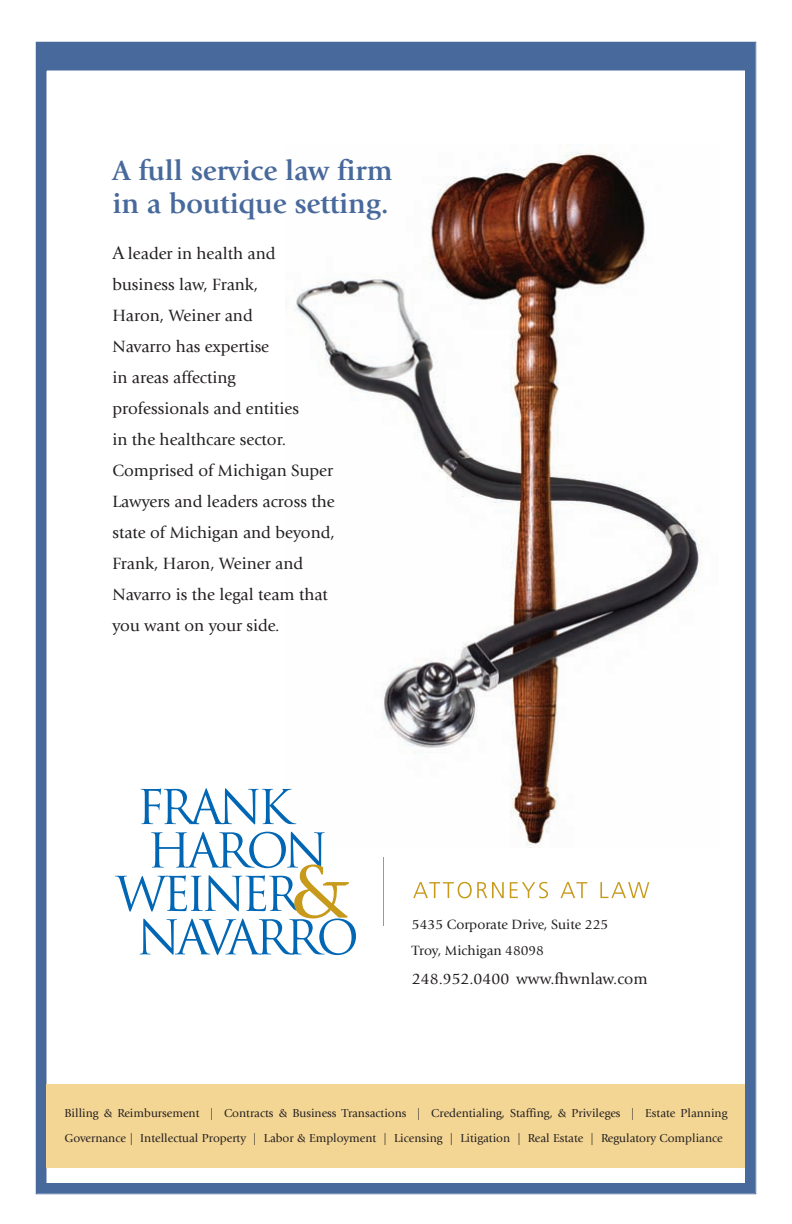
<style>
.page{position:relative;width:792px;height:1224px;background:#fff}
.page>*{position:absolute;margin:0;border:0;box-sizing:border-box;transform-origin:0 0}
.t1{font:700 29px/33px "Giovanni";letter-spacing:-.005em;color:#48699b}
.t2{font:17px/31px "Giovanni";color:#231f20}
.t3{font:16px "Giovanni";color:#231f20}
.t4{font:14px/26px "Giovanni";color:#231f20}
.t5{font:12px/24.5px "Giovanni";color:#231f20}
.s1{font-size:19px}
</style>
<div class="page">
<div style="left:36px;top:42px;width:720px;height:1152px;background:#48699b"></div>
<div style="left:46px;top:70px;width:700px;height:1114px;background:#fff"></div>
<img style="left:290px;top:151px;width:413px;height:697px">
<svg style="left:141px;top:788px;width:155px;height:36px"></svg>
<svg style="left:115px;top:832px;width:241px;height:123px"></svg>
<svg style="left:413px;top:882px;width:91px;height:16px"></svg>
<svg style="left:510px;top:882px;width:38px;height:16px"></svg>
<svg style="left:561px;top:882px;width:26px;height:16px"></svg>
<svg style="left:600px;top:882px;width:49px;height:16px"></svg>
<hr style="left:383px;top:857px;width:1px;height:69px;background:#c79a1b">
<div style="left:46px;top:1084px;width:700px;height:84px;background:#f3d594"></div>
<h1 class="t1" style="left:112px;top:156px;width:281px">A full service law firm in a boutique setting.</h1>
<p class="t2" style="left:112px;top:239px;width:224px"><span class="s1">A</span> leader in health and business law, Frank,<br>Haron, Weiner and<br>Navarro has expertise<br>in areas affecting professionals and entities<br>in the healthcare sector.<br>Comprised of Michigan Super<br>Lawyers and leaders across the state of Michigan and beyond,<br>Frank, Haron, Weiner and<br>Navarro is the legal team that you want on your side.</p>
<p class="t4" style="left:412px;top:913px;width:198px">5435 Corporate Drive, Suite 225<br>Troy, Michigan 48098</p>
<p class="t3" style="left:412px;top:973px;width:237px">248.952.0400 www.fhwnlaw.com</p>
<p class="t5" style="left:64px;top:1102px;width:665px">Billing &amp; Reimbursement | Contracts &amp; Business Transactions | Credentialing, Staffing, &amp; Privileges | Estate Planning<br>Governance | Intellectual Property | Labor &amp; Employment | Licensing | Litigation | Real Estate | Regulatory Compliance</p>
</div>
